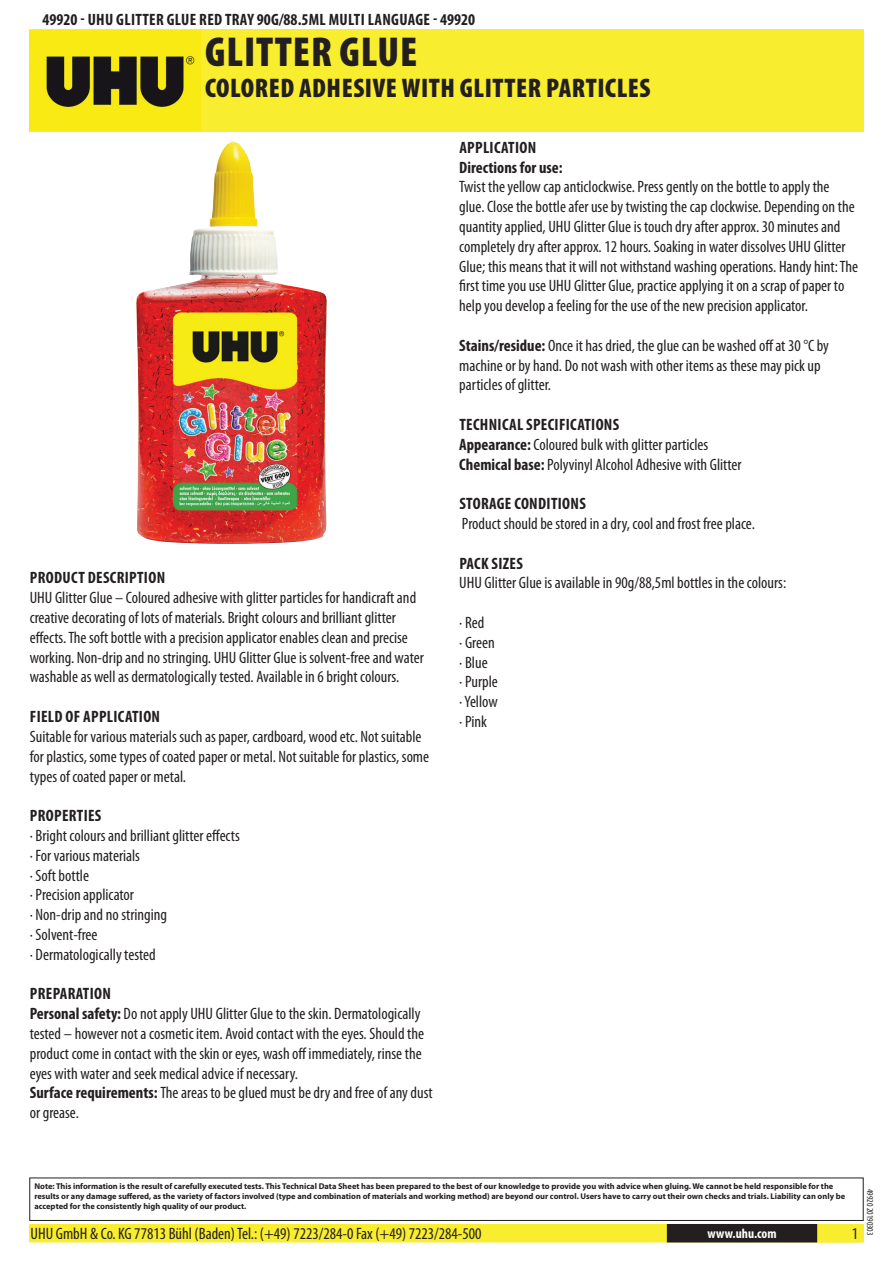
<style>
.page{position:relative;width:893px;height:1263px;background:#fff}
.page>*{position:absolute;margin:0;border:0;box-sizing:border-box;transform-origin:0 0}
.t1{font:900 condensed 42px "Myriad Pro";letter-spacing:.02em;color:#231f20}
.t2{font:900 condensed 27px "Myriad Pro";letter-spacing:.02em;color:#231f20}
.t3{font:condensed 16.5px/19.8px "Myriad Pro";color:#231f20}
.t4{font:700 condensed 16.5px/19.8px "Myriad Pro";letter-spacing:.02em;color:#231f20}
.t5{font:700 condensed 13.5px "Myriad Pro";letter-spacing:.015em;color:#fff}
.t6{font:condensed 9px "Myriad Pro";color:#231f20}
.t7{font:700 8.4px/10.1px "Myriad Pro";color:#231f20}
.s1{font-weight:700}
</style>
<div class="page">
<div style="left:30px;top:1225px;width:833px;height:17px;background:#f8ed2e"></div>
<div style="left:29px;top:1224px;width:835px;height:18px;border:2px solid #f8ed2e"></div>
<div style="left:816px;top:1224px;width:44px;height:18px;border:2px solid #f8ed2e"></div>
<div style="left:668px;top:1225px;width:148px;height:17px;background:#231f20"></div>
<div style="left:667px;top:1224px;width:150px;height:18px;border:2px solid #231f20"></div>
<div style="left:29px;top:1177px;width:835px;height:44px;border:1px solid #231f20"></div>
<div style="left:30px;top:30px;width:834px;height:102px;background:#f8ed2e"></div>
<img style="left:30px;top:31px;width:171px;height:100px">
<img style="left:136px;top:141px;width:191px;height:403px">
<p class="t4" style="left:43px;top:9px;width:434px">49920 - UHU GLITTER GLUE RED TRAY 90G/88.5ML MULTI LANGUAGE - 49920</p>
<h1 class="t1" style="left:205px;top:25px;width:214px">GLITTER GLUE</h1>
<h2 class="t2" style="left:205px;top:70px;width:447px">COLORED ADHESIVE WITH GLITTER PARTICLES</h2>
<p class="t4" style="left:30px;top:568px;width:137px">PRODUCT DESCRIPTION</p>
<p class="t3" style="left:30px;top:588px;width:396px">UHU Glitter Glue – Coloured adhesive with glitter particles for handicraft and creative decorating of lots of materials. Bright colours and brilliant glitter effects. The soft bottle with a precision applicator enables clean and precise working. Non-drip and no stringing. UHU Glitter Glue is solvent-free and water washable as well as dermatologically tested. Available in 6 bright colours.</p>
<p class="t4" style="left:30px;top:706px;width:132px">FIELD OF APPLICATION</p>
<p class="t3" style="left:30px;top:726px;width:401px">Suitable for various materials such as paper, cardboard, wood etc. Not suitable for plastics, some types of coated paper or metal. Not suitable for plastics, some types of coated paper or metal.</p>
<p class="t4" style="left:30px;top:805px;width:72px">PROPERTIES</p>
<p class="t3" style="left:30px;top:825px;width:212px">· Bright colours and brilliant glitter effects · For various materials<br>· Soft bottle<br>· Precision applicator<br>· Non-drip and no stringing<br>· Solvent-free<br>· Dermatologically tested</p>
<p class="t3" style="left:30px;top:984px;width:404px"><span class="s1">PREPARATION<br>PERSONAL SAFETY:</span> Do not apply UHU Glitter Glue to the skin. Dermatologically tested – however not a cosmetic item. Avoid contact with the eyes. Should the product come in contact with the skin or eyes, wash off immediately, rinse the eyes with water and seek medical advice if necessary.<br><span class="s1">SURFACE REQUIREMENTS:</span> The areas to be glued must be dry and free of any dust or grease.</p>
<p class="t4" style="left:459px;top:137px;width:105px">APPLICATION<br>DIRECTIONS FOR USE:</p>
<p class="t3" style="left:459px;top:177px;width:400px">Twist the yellow cap anticlockwise. Press gently on the bottle to apply the glue. Close the bottle afer use by twisting the cap clockwise. Depending on the quantity applied, UHU Glitter Glue is touch dry after approx. 30 minutes and completely dry after approx. 12 hours. Soaking in water dissolves UHU Glitter Glue; this means that it will not withstand washing operations. Handy hint: The first time you use UHU Glitter Glue, practice applying it on a scrap of paper to help you develop a feeling for the use of the new precision applicator.</p>
<p class="t3" style="left:459px;top:335px;width:371px"><span class="s1">STAINS/RESIDUE:</span> Once it has dried, the glue can be washed off at 30 °C by machine or by hand. Do not wash with other items as these may pick up particles of glitter.</p>
<p class="t3" style="left:459px;top:414px;width:284px"><span class="s1">TECHNICAL SPECIFICATIONS<br>APPEARANCE:</span> Coloured bulk with glitter particles<br><span class="s1">CHEMICAL BASE:</span> Polyvinyl Alcohol Adhesive with Glitter</p>
<p class="t4" style="left:459px;top:493px;width:127px">STORAGE CONDITIONS</p>
<p class="t3" style="left:462px;top:513px;width:295px">Product should be stored in a dry, cool and frost free place.</p>
<p class="t4" style="left:459px;top:553px;width:64px">PACK SIZES</p>
<p class="t3" style="left:459px;top:573px;width:328px">UHU Glitter Glue is available in 90g/88,5ml bottles in the colours:</p>
<p class="t3" style="left:459px;top:612px;width:40px">· Red<br>· Green · Blue<br>· Purple · Yellow · Pink</p>
<p class="t7" style="left:34px;top:1181px;width:812px">Note: This information is the result of carefully executed tests. This Technical Data Sheet has been prepared to the best of our knowledge to provide you with advice when gluing. We cannot be held responsible for the results or any damage suffered, as the variety of factors involved (type and combination of materials and working method) are beyond our control. Users have to carry out their own checks and trials. Liability can only be accepted for the consistently high quality of our product.</p>
<p class="t3" style="left:31px;top:1224px;width:453px">UHU GmbH &amp; Co. KG 77813 Bühl (Baden) Tel.: (+49) 7223/284-0 Fax (+49) 7223/284-500</p>
<p class="t5" style="left:707px;top:1225px;width:71px">WWW.UHU.COM</p>
<p class="t3" style="left:852px;top:1224px;width:8px">1</p>
<p class="t6" style="left:875px;top:1189px;width:48px;rotate:90deg">49920 20190303</p>
</div>
